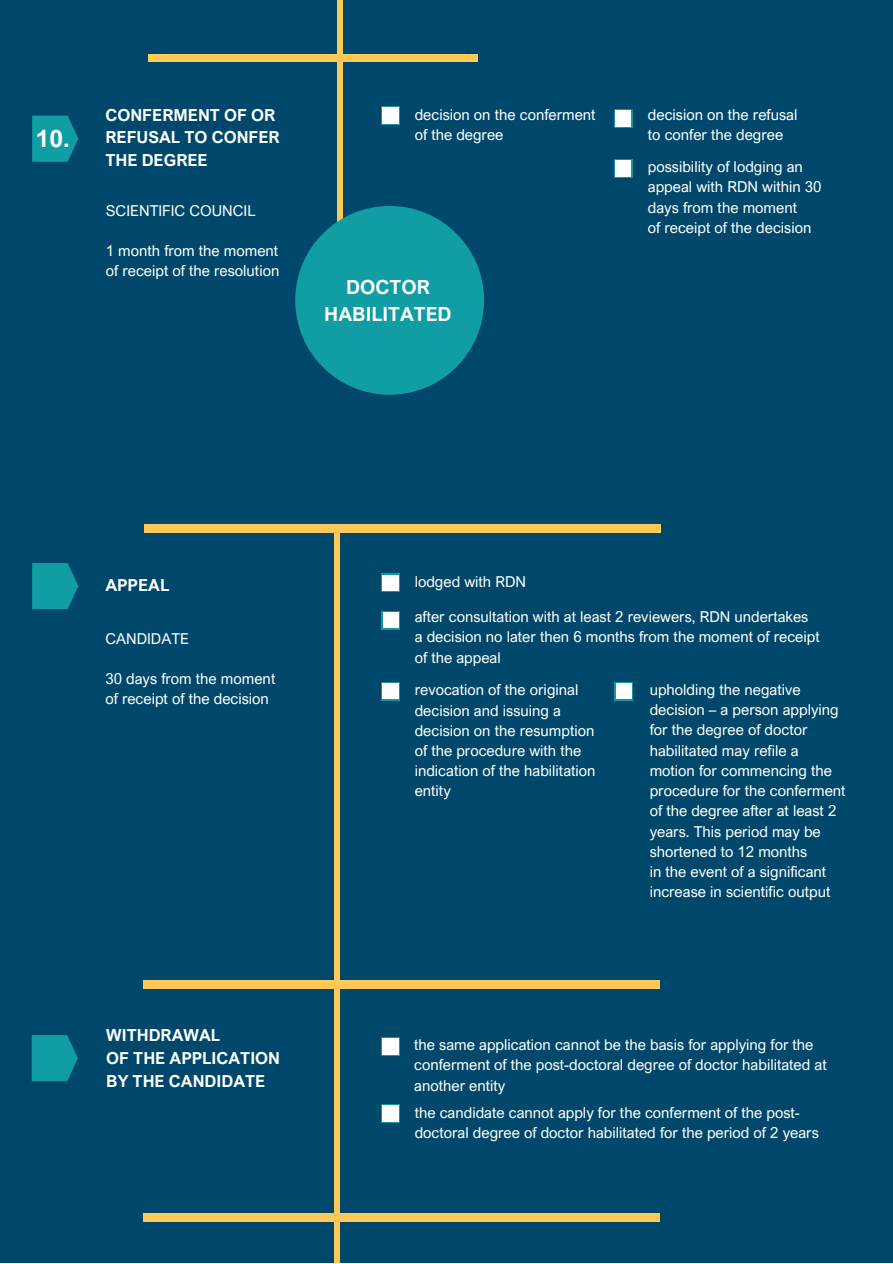
<style>
.page{position:relative;width:893px;height:1264px;background:#fff}
.page>*{position:absolute;margin:0;border:0;box-sizing:border-box;transform-origin:0 0}
.t1{font:700 24px "Arial Nova";color:#fff}
.t2{font:700 19.5px/27px "Arial Nova";color:#fff;text-align:center}
.t3{font:700 16.5px/22.5px "Arial Nova";color:#fff}
.t4{font:15px/20.2px "Arial Nova";color:#fff}
</style>
<div class="page">
<div style="left:0;top:0;width:892px;height:1262px;background:#00486b"></div>
<svg style="left:32px;top:116px;width:46px;height:46px;background:#0f939d"></svg>
<svg style="left:614px;top:109px;width:18px;height:18px"></svg>
<div style="left:615px;top:111px;width:15px;height:15px;background:#fff"></div>
<svg style="left:381px;top:107px;width:18px;height:18px"></svg>
<div style="left:383px;top:108px;width:15px;height:15px;background:#fff"></div>
<svg style="left:614px;top:159px;width:18px;height:18px"></svg>
<div style="left:615px;top:161px;width:15px;height:15px;background:#fff"></div>
<div style="left:337px;top:0;width:6px;height:281px;background:#ffc857"></div>
<div style="left:295px;top:206px;width:189px;height:189px;background:#119da4;border-radius:50%"></div>
<div style="left:148px;top:54px;width:329px;height:8px;background:#ffc857"></div>
<svg style="left:32px;top:563px;width:46px;height:46px;background:#0f939d"></svg>
<svg style="left:381px;top:574px;width:18px;height:18px"></svg>
<div style="left:383px;top:575px;width:15px;height:15px;background:#fff"></div>
<div style="left:144px;top:980px;width:515px;height:8px;background:#ffc857"></div>
<svg style="left:381px;top:682px;width:18px;height:18px"></svg>
<div style="left:383px;top:683px;width:15px;height:16px;background:#fff"></div>
<svg style="left:615px;top:682px;width:18px;height:18px"></svg>
<div style="left:616px;top:683px;width:15px;height:16px;background:#fff"></div>
<svg style="left:382px;top:611px;width:18px;height:18px"></svg>
<div style="left:383px;top:612px;width:15px;height:16px;background:#fff"></div>
<svg style="left:32px;top:1035px;width:46px;height:46px;background:#0e929d"></svg>
<svg style="left:381px;top:1037px;width:18px;height:18px"></svg>
<div style="left:383px;top:1038px;width:15px;height:16px;background:#fff"></div>
<svg style="left:381px;top:1104px;width:18px;height:18px"></svg>
<div style="left:383px;top:1105px;width:15px;height:16px;background:#fff"></div>
<div style="left:145px;top:524px;width:516px;height:8px;background:#ffc857"></div>
<div style="left:334px;top:531px;width:6px;height:731px;background:#ffc857"></div>
<div style="left:144px;top:1213px;width:515px;height:7px;background:#ffc857"></div>
<p class="t1" style="left:36px;top:124px;width:35px">10.</p>
<p class="t3" style="left:105px;top:103px;width:176px">CONFERMENT OF OR<br>REFUSAL TO CONFER<br>THE DEGREE</p>
<p class="t4" style="left:106px;top:200px;width:151px">SCIENTIFIC COUNCIL</p>
<p class="t4" style="left:106px;top:240px;width:174px">1 month from the moment</p>
<p class="t4" style="left:106px;top:260px;width:175px">of receipt of the resolution</p>
<p class="t4" style="left:414px;top:104px;width:182px">decision on the conferment of the degree</p>
<p class="t2" style="left:324px;top:273px;width:129px">DOCTOR<br>HABILITATED</p>
<p class="t4" style="left:647px;top:104px;width:151px">decision on the refusal</p>
<p class="t4" style="left:647px;top:124px;width:137px">to confer the degree</p>
<p class="t4" style="left:647px;top:156px;width:175px">possibility of lodging an appeal with RDN within 30 days from the moment</p>
<p class="t4" style="left:647px;top:217px;width:165px">of receipt of the decision</p>
<p class="t3" style="left:105px;top:573px;width:65px">APPEAL</p>
<p class="t4" style="left:105px;top:628px;width:85px">CANDIDATE</p>
<p class="t4" style="left:105px;top:668px;width:171px">30 days from the moment</p>
<p class="t4" style="left:105px;top:688px;width:165px">of receipt of the decision</p>
<p class="t3" style="left:106px;top:1023px;width:115px">WITHDRAWAL</p>
<p class="t3" style="left:106px;top:1046px;width:175px">OF THE APPLICATION</p>
<p class="t3" style="left:106px;top:1069px;width:160px">BY THE CANDIDATE</p>
<p class="t4" style="left:414px;top:571px;width:113px">lodged with RDN</p>
<p class="t4" style="left:414px;top:606px;width:395px">after consultation with at least 2 reviewers, RDN undertakes</p>
<p class="t4" style="left:414px;top:626px;width:406px">a decision no later then 6 months from the moment of receipt</p>
<p class="t4" style="left:414px;top:647px;width:87px">of the appeal</p>
<p class="t4" style="left:414px;top:679px;width:182px">revocation of the original decision and issuing a decision on the resumption of the procedure with the indication of the habilitation entity</p>
<p class="t4" style="left:649px;top:679px;width:197px">upholding the negative decision – a person applying for the degree of doctor habilitated may refile a motion for commencing the procedure for the conferment of the degree after at least 2 years. This period may be shortened to 12 months</p>
<p class="t4" style="left:649px;top:861px;width:182px">in the event of a significant increase in scientific output</p>
<p class="t4" style="left:414px;top:1034px;width:414px">the same application cannot be the basis for applying for the conferment of the post-doctoral degree of doctor habilitated at another entity</p>
<p class="t4" style="left:414px;top:1101px;width:405px">the candidate cannot apply for the conferment of the post&shy;doctoral degree of doctor habilitated for the period of 2 years</p>
</div>
